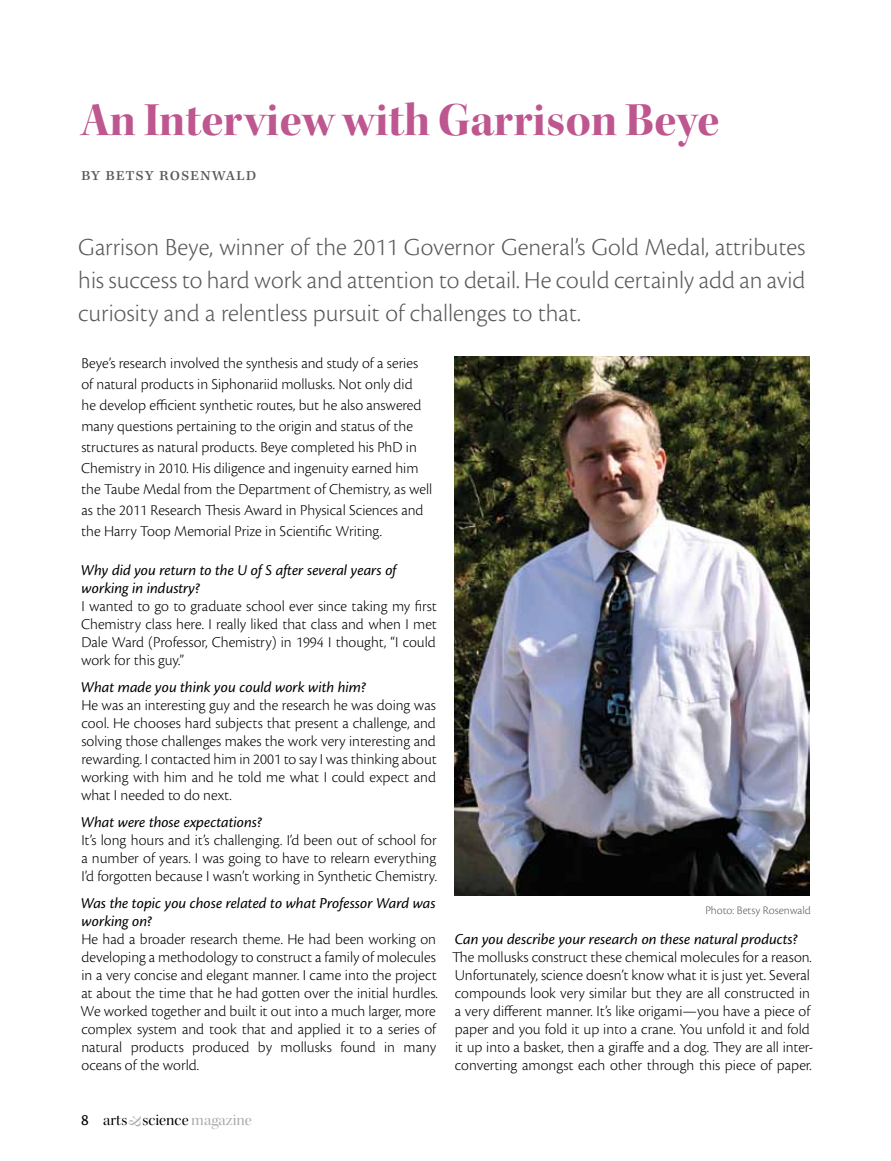
<style>
.page{position:relative;width:891px;height:1161px;background:#fff}
.page>*{position:absolute;margin:0;border:0;box-sizing:border-box;transform-origin:0 0}
.t1{font:48px "Kepler Std Bold Disp";letter-spacing:.005em;color:#be568f}
.t2{font:300 25.5px/33px "Cronos Pro";letter-spacing:-.005em;color:#58595b;text-align:justify}
.t3{font:18px "Kepler Std";letter-spacing:.045em;color:#58595b}
.t4{font:18px "Kepler Std Disp";color:#a7a9ac}
.t5{font:16.5px "Kepler Std Disp";letter-spacing:.005em;color:#000}
.t6{font:300 15.75px/18px "Cronos Pro";color:#000}
.t7{font:italic 15.75px/18px "Cronos Pro";color:#000}
.t8{font:300 12px "Cronos Pro";color:#58595b}
.s1{font-family:"Cronos Pro"}
.s2{color:#a7a9ac}
</style>
<div class="page">
<img style="left:454px;top:356px;width:356px;height:540px">
<h1 class="t1" style="left:81px;top:93px;width:640px">An Interview with Garrison Beye</h1>
<p class="t3" style="left:81px;top:165px;width:177px">by betsy rosenwald</p>
<h2 class="t2" style="left:78px;top:231px;width:729px">Garrison Beye, winner of the 2011 Governor General’s Gold Medal, attributes his success to hard work and attention to detail. He could certainly add an avid curiosity and a relentless pursuit of challenges to that.</h2>
<p class="t6" style="left:81px;top:352px;width:353px;line-height:21px">Beye’s research involved the synthesis and study of a series of natural products in Siphonariid mollusks. Not only did<br>he develop efficient synthetic routes, but he also answered many questions pertaining to the origin and status of the structures as natural products. Beye completed his PhD in Chemistry in 2010. His diligence and ingenuity earned him the Taube Medal from the Department of Chemistry, as well as the 2011 Research Thesis Award in Physical Sciences and the Harry Toop Memorial Prize in Scientific Writing.</p>
<p class="t7" style="left:81px;top:561px;width:317px">Why did you return to the U of S after several years of working in industry?</p>
<p class="t6" style="left:81px;top:597px;width:357px;text-align:justify">I wanted to go to graduate school ever since taking my first Chemistry class here. I really liked that class and when I met Dale Ward (Professor, Chemistry) in 1994 I thought, “I could work for this guy.”</p>
<p class="t7" style="left:81px;top:678px;width:287px">What made you think you could work with him?</p>
<p class="t6" style="left:81px;top:696px;width:357px;text-align:justify">He was an interesting guy and the research he was doing was cool. He chooses hard subjects that present a challenge, and solving those challenges makes the work very interesting and rewarding. I contacted him in 2001 to say I was thinking about working with him and he told me what I could expect and what I needed to do next.</p>
<p class="t7" style="left:81px;top:813px;width:183px">What were those expectations?</p>
<p class="t6" style="left:81px;top:831px;width:357px;text-align:justify">It’s long hours and it’s challenging. I’d been out of school for a number of years. I was going to have to relearn everything I’d forgotten because I wasn’t working in Synthetic Chemistry.</p>
<p class="t7" style="left:81px;top:894px;width:356px">Was the topic you chose related to what Professor Ward was working on?</p>
<p class="t6" style="left:81px;top:930px;width:359px">He had a broader research theme. He had been working on developing a methodology to construct a family of molecules in a very concise and elegant manner. I came into the project at about the time that he had gotten over the initial hurdles.<br>We worked together and built it out into a much larger, more complex system and took that and applied it to a series of natural products produced by mollusks found in many oceans of the world.</p>
<p class="t8" style="left:705px;top:903px;width:107px">Photo: Betsy Rosenwald</p>
<p class="t7" style="left:455px;top:930px;width:345px">Can you describe your research on these natural products?</p>
<p class="t6" style="left:452px;top:948px;width:363px">The mollusks construct these chemical molecules for a reason.<br>Unfortunately, science doesn’t know what it is just yet. Several compounds look very similar but they are all constructed in a very different manner. It’s like origami—you have a piece of paper and you fold it up into a crane. You unfold it and fold it up into a basket, then a giraffe and a dog. They are all inter&shy;converting amongst each other through this piece of paper.</p>
<p class="t5" style="left:81px;top:1111px;width:172px"><span class="s1">8</span> arts science<span class="s2">magazine</span></p>
<p class="t4" style="left:125px;top:1127px;width:13px;rotate:-90deg">&amp;</p>
</div>
